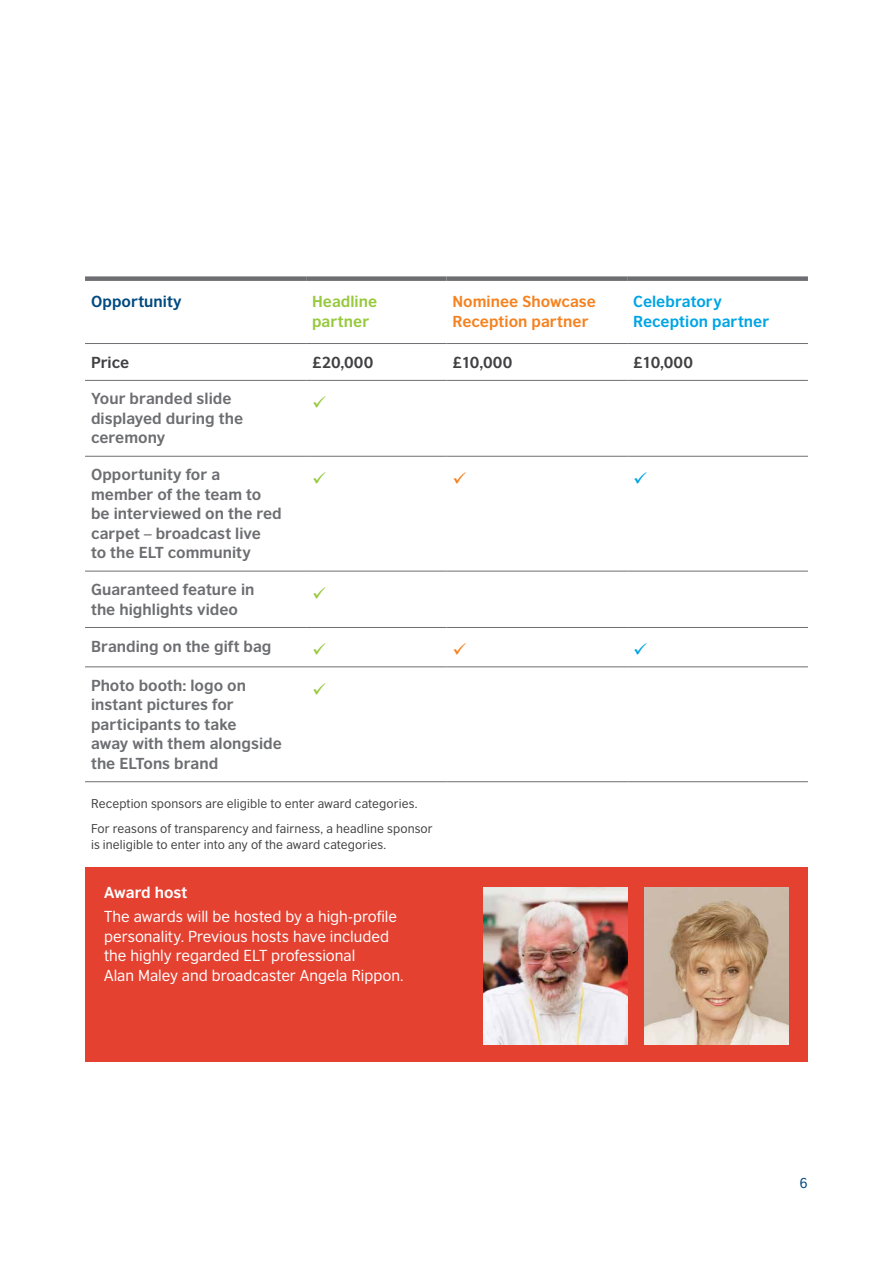
<style>
.page{position:relative;width:893px;height:1263px;background:#fff}
.page>*{position:absolute;margin:0;border:0;box-sizing:border-box;transform-origin:0 0}
.t1{font:700 15px/19.5px "British Council Sans";color:#6d6e71}
.t2{font:15px/19.5px "British Council Sans";color:#fff}
.t3{font:700 15px/19.5px "British Council Sans";color:#f58220}
.t4{font:700 15px/19.5px "British Council Sans";color:#00a5e3}
.t5{font:700 15px "British Council Sans";letter-spacing:.005em;color:#414042}
.t6{font:700 15px/19.5px "British Council Sans";color:#97c93d}
.t7{font:700 15px "British Council Sans";letter-spacing:.005em;color:#004a80}
.t8{font:700 15px "British Council Sans";color:#fff}
.t9{font:13.5px "British Council Sans";color:#004a80}
.t10{font:12px/24.8px "British Council Sans";letter-spacing:.01em;color:#414042}
</style>
<div class="page">
<div style="left:85px;top:276px;width:221px;height:5px;background:#6d6e71"></div>
<div style="left:306px;top:276px;width:140px;height:5px;background:#6d6e71"></div>
<div style="left:446px;top:276px;width:181px;height:5px;background:#6d6e71"></div>
<div style="left:627px;top:276px;width:181px;height:5px;background:#6d6e71"></div>
<hr style="left:85px;top:343px;width:221px;height:1px;background:#6d6e71">
<hr style="left:306px;top:343px;width:140px;height:1px;background:#6d6e71">
<hr style="left:446px;top:343px;width:181px;height:1px;background:#6d6e71">
<hr style="left:627px;top:343px;width:181px;height:1px;background:#6d6e71">
<hr style="left:85px;top:380px;width:221px;height:1px;background:#6d6e71">
<hr style="left:306px;top:380px;width:140px;height:1px;background:#6d6e71">
<hr style="left:446px;top:380px;width:181px;height:1px;background:#6d6e71">
<hr style="left:627px;top:380px;width:181px;height:1px;background:#6d6e71">
<hr style="left:85px;top:456px;width:221px;height:1px;background:#6d6e71">
<hr style="left:306px;top:456px;width:140px;height:1px;background:#6d6e71">
<hr style="left:446px;top:456px;width:181px;height:1px;background:#6d6e71">
<hr style="left:627px;top:456px;width:181px;height:1px;background:#6d6e71">
<hr style="left:85px;top:571px;width:221px;height:1px;background:#6d6e71">
<hr style="left:306px;top:571px;width:140px;height:1px;background:#6d6e71">
<hr style="left:446px;top:571px;width:181px;height:1px;background:#6d6e71">
<hr style="left:627px;top:571px;width:181px;height:1px;background:#6d6e71">
<hr style="left:85px;top:627px;width:221px;height:1px;background:#6d6e71">
<hr style="left:306px;top:627px;width:140px;height:1px;background:#6d6e71">
<hr style="left:446px;top:627px;width:181px;height:1px;background:#6d6e71">
<hr style="left:627px;top:627px;width:181px;height:1px;background:#6d6e71">
<hr style="left:85px;top:666px;width:221px;height:1px;background:#6d6e71">
<hr style="left:306px;top:666px;width:140px;height:1px;background:#6d6e71">
<hr style="left:446px;top:666px;width:181px;height:1px;background:#6d6e71">
<hr style="left:627px;top:666px;width:181px;height:1px;background:#6d6e71">
<hr style="left:85px;top:781px;width:221px;height:1px;background:#6d6e71">
<hr style="left:306px;top:781px;width:140px;height:1px;background:#6d6e71">
<hr style="left:446px;top:781px;width:181px;height:1px;background:#6d6e71">
<hr style="left:627px;top:781px;width:181px;height:1px;background:#6d6e71">
<div style="left:85px;top:867px;width:723px;height:195px;background:#e44131"></div>
<img style="left:483px;top:888px;width:145px;height:156px">
<img style="left:644px;top:888px;width:145px;height:156px">
<p class="t7" style="left:91px;top:288px;width:92px">Opportunity</p>
<p class="t6" style="left:312px;top:290px;width:67px">Headline partner</p>
<p class="t3" style="left:452px;top:290px;width:145px">Nominee Showcase<br>Reception partner</p>
<p class="t4" style="left:633px;top:290px;width:138px">Celebratory<br>Reception partner</p>
<p class="t5" style="left:91px;top:349px;width:40px">Price</p>
<p class="t5" style="left:312px;top:349px;width:63px">£20,000</p>
<p class="t5" style="left:452px;top:349px;width:61px">£10,000</p>
<p class="t5" style="left:633px;top:349px;width:61px">£10,000</p>
<p class="t1" style="left:91px;top:387px;width:154px">Your branded slide displayed during the ceremony</p>
<p class="t1" style="left:91px;top:463px;width:192px">Opportunity for a member of the team to be interviewed on the red carpet – broadcast live<br>to the ELT community</p>
<p class="t1" style="left:91px;top:578px;width:165px">Guaranteed feature in the highlights video</p>
<p class="t1" style="left:91px;top:634px;width:182px">Branding on the gift bag</p>
<p class="t1" style="left:91px;top:674px;width:192px">Photo booth: logo on instant pictures for participants to take<br>away with them alongside the ELTons brand</p>
<p class="t10" style="left:91px;top:790px;width:343px">Reception sponsors are eligible to enter award categories.<br>For reasons of transparency and fairness, a headline sponsor</p>
<p class="t10" style="left:91px;top:831px;width:297px">is ineligible to enter into any of the award categories.</p>
<p class="t8" style="left:104px;top:879px;width:85px">Award host</p>
<p class="t2" style="left:104px;top:905px;width:301px">The awards will be hosted by a high-profile personality. Previous hosts have included the highly regarded ELT professional<br>Alan Maley and broadcaster Angela Rippon.</p>
<p class="t9" style="left:800px;top:1172px;width:10px">6</p>
</div>
